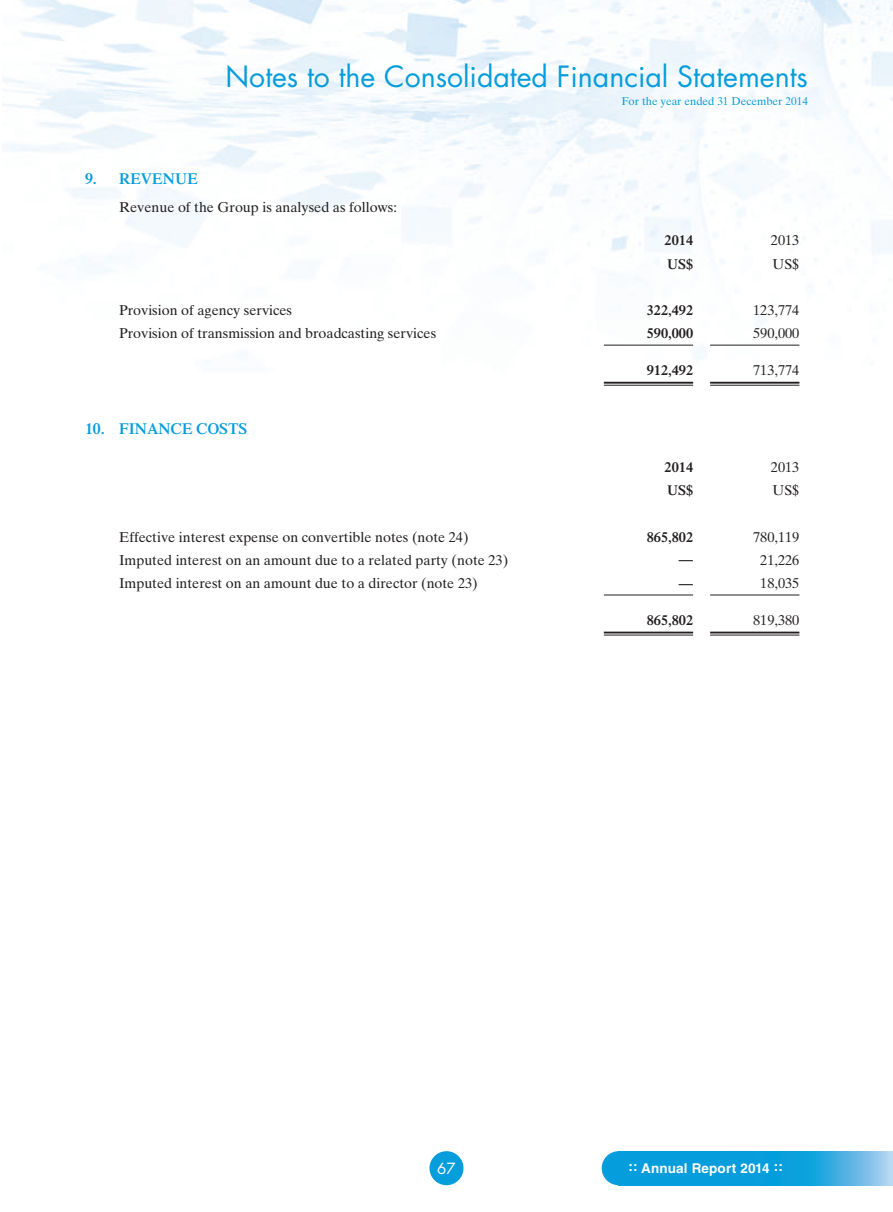
<style>
.page{position:relative;width:893px;height:1212px;background:#fff}
.page>*{position:absolute;margin:0;border:0;box-sizing:border-box;transform-origin:0 0}
.t1{font:28.5px "Futura Std";color:#069ddc}
._3__標題{font:600 15.75px "Times LT Std";color:#069ddc}
.t2{font:15px "Futura Std";color:#fff}
._1__內文{font:14.25px "Times Ten LT Std";color:#231f20}
._1__內文-2{font:600 14.25px "Times LT Std";color:#231f20}
.t3{font:700 13.5px "Helvetica LT Std";letter-spacing:.015em;color:#fff}
.t4{font:11.25px "Times Ten LT Std";color:#069ddc}
</style>
<div class="page">
<img style="left:2px;top:0;width:891px;height:1186px">
<div style="left:429px;top:1151px;width:34px;height:34px;background:#069ddc;border-radius:50%"></div>
<div style="left:602px;top:1151px;width:34px;height:34px;background:#069ddc;border-radius:50%"></div>
<svg style="left:623px;top:1151px;width:270px;height:34px;background:#21a5df"></svg>
<hr style="left:604px;top:345px;width:89px;height:1px;background:#231f20">
<hr style="left:710px;top:345px;width:89px;height:1px;background:#231f20">
<hr style="left:604px;top:382px;width:89px;height:2px;background:#231f20">
<hr style="left:604px;top:385px;width:89px;height:1px;background:#231f20">
<hr style="left:710px;top:382px;width:89px;height:2px;background:#231f20">
<hr style="left:710px;top:385px;width:89px;height:1px;background:#231f20">
<hr style="left:604px;top:595px;width:89px;height:1px;background:#231f20">
<hr style="left:710px;top:595px;width:89px;height:1px;background:#231f20">
<hr style="left:604px;top:632px;width:89px;height:1px;background:#231f20">
<hr style="left:604px;top:635px;width:89px;height:1px;background:#231f20">
<hr style="left:710px;top:632px;width:89px;height:1px;background:#231f20">
<hr style="left:710px;top:635px;width:89px;height:1px;background:#231f20">
<h1 class="t1" style="left:226px;top:59px;width:584px">Notes to the Consolidated Financial Statements</h1>
<p class="t4" style="left:622px;top:95px;width:188px">For the year ended 31 December 2014</p>
<p class="_3__標題" style="left:85px;top:169px;width:114px">9. REVENUE</p>
<p class="_1__內文" style="left:119px;top:198px;width:279px">Revenue of the Group is analysed as follows:</p>
<p class="_1__內文-2" style="left:665px;top:232px;width:30px">2014</p>
<p class="_1__內文" style="left:771px;top:232px;width:30px">2013</p>
<p class="_1__內文-2" style="left:667px;top:255px;width:28px">US$</p>
<p class="_1__內文" style="left:772px;top:255px;width:28px">US$</p>
<p class="_1__內文" style="left:119px;top:302px;width:175px">Provision of agency services</p>
<p class="_1__內文-2" style="left:647px;top:302px;width:48px">322,492</p>
<p class="_1__內文" style="left:753px;top:302px;width:48px">123,774</p>
<p class="_1__內文" style="left:119px;top:325px;width:319px">Provision of transmission and broadcasting services</p>
<p class="_1__內文-2" style="left:647px;top:325px;width:48px">590,000</p>
<p class="_1__內文" style="left:753px;top:325px;width:48px">590,000</p>
<p class="_1__內文-2" style="left:647px;top:362px;width:48px">912,492</p>
<p class="_1__內文" style="left:753px;top:362px;width:48px">713,774</p>
<p class="_3__標題" style="left:85px;top:419px;width:164px">10. FINANCE COSTS</p>
<p class="_1__內文-2" style="left:665px;top:459px;width:30px">2014</p>
<p class="_1__內文" style="left:771px;top:459px;width:30px">2013</p>
<p class="_1__內文-2" style="left:667px;top:482px;width:28px">US$</p>
<p class="_1__內文" style="left:772px;top:482px;width:28px">US$</p>
<p class="_1__內文" style="left:119px;top:528px;width:351px">Effective interest expense on convertible notes (note 24)</p>
<p class="_1__內文-2" style="left:647px;top:528px;width:48px">865,802</p>
<p class="_1__內文" style="left:753px;top:528px;width:48px">780,119</p>
<p class="_1__內文" style="left:119px;top:552px;width:391px">Imputed interest on an amount due to a related party (note 23)</p>
<p class="_1__內文-2" style="left:679px;top:551px;width:16px">—</p>
<p class="_1__內文" style="left:760px;top:552px;width:41px">21,226</p>
<p class="_1__內文" style="left:119px;top:575px;width:360px">Imputed interest on an amount due to a director (note 23)</p>
<p class="_1__內文-2" style="left:679px;top:574px;width:16px">—</p>
<p class="_1__內文" style="left:760px;top:575px;width:41px">18,035</p>
<p class="_1__內文-2" style="left:647px;top:612px;width:48px">865,802</p>
<p class="_1__內文" style="left:753px;top:612px;width:48px">819,380</p>
<p class="t2" style="left:437px;top:1159px;width:20px">67</p>
<p class="t3" style="left:628px;top:1159px;width:156px">:: Annual Report 2014 ::</p>
</div>
